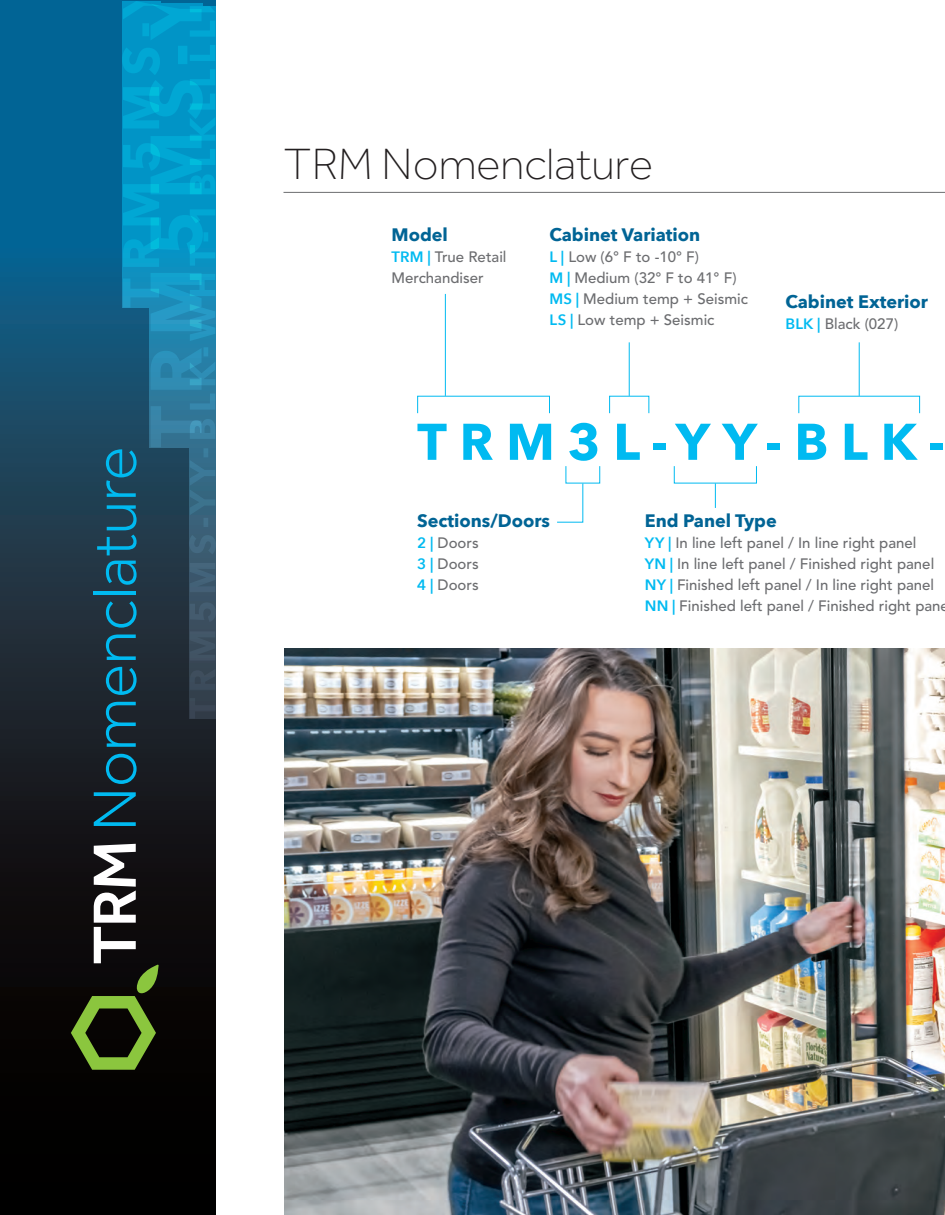
<style>
.page{position:relative;width:945px;height:1215px;background:#fff}
.page>*{position:absolute;margin:0;border:0;box-sizing:border-box;transform-origin:0 0}
.t1{font:300 63px "Effra CC";color:#00baf1}
.t2{font:700 51px "Avenir Next";letter-spacing:.25em;color:#00baf1}
.t3{font:100 45px "Effra CC";color:#231f20}
.t4{font:700 18px "Avenir Next";color:#016495}
.t5{font:500 15px/21px "Avenir LT Std";color:#6c6d70}
.s1{font-weight:600;color:#fff}
.s2{font-family:"Avenir Next";font-weight:600;color:#00baf1}
</style>
<div class="page">
<svg style="left:0;top:0;width:216px;height:1215px;background:#0e2a3a"></svg>
<svg style="left:71px;top:965px;width:88px;height:105px;background:#324317"></svg>
<svg style="left:122px;top:1px;width:94px;height:718px;background:#187192"></svg>
<img style="left:284px;top:649px;width:661px;height:565px">
<hr style="left:284px;top:192px;width:661px;height:1px;background:#6c6d70">
<hr style="left:445px;top:294px;width:1px;height:102px;background:#00baf1">
<hr style="left:859px;top:342px;width:1px;height:54px;background:#00baf1">
<svg style="left:557px;top:483px;width:27px;height:40px"></svg>
<svg style="left:715px;top:484px;width:1px;height:24px"></svg>
<hr style="left:629px;top:342px;width:1px;height:54px;background:#00baf1">
<h1 class="t1" style="left:79px;top:965px;width:519px;rotate:-90deg"><span class="s1">TRM</span> Nomenclature</h1>
<h3 class="t3" style="left:284px;top:138px;width:371px">TRM Nomenclature</h3>
<p class="t4" style="left:392px;top:219px;width:58px">Model</p>
<p class="t5" style="left:392px;top:247px;width:117px"><span class="s2">TRM |</span> True Retail<br>Merchandiser</p>
<p class="t4" style="left:549px;top:219px;width:152px">Cabinet Variation</p>
<p class="t5" style="left:549px;top:247px;width:200px"><span class="s2">L |</span> Low (6° F to -10° F)<br><span class="s2">M |</span> Medium (32° F to 41° F)<br><span class="s2">MS |</span> Medium temp + Seismic<br><span class="s2">LS |</span> Low temp + Seismic</p>
<p class="t4" style="left:785px;top:286px;width:144px">Cabinet Exterior</p>
<p class="t5" style="left:785px;top:313px;width:114px"><span class="s2">BLK |</span> Black (027)</p>
<h2 class="t2" style="left:417px;top:398px;width:529px">TRM3L-YY-BLK-</h2>
<p class="t4" style="left:417px;top:506px;width:134px">Sections/Doors</p>
<p class="t5" style="left:417px;top:533px;width:63px;text-align:justify"><span class="s2">2 |</span> Doors <span class="s2">3 |</span> Doors <span class="s2">4 |</span> Doors</p>
<p class="t4" style="left:645px;top:506px;width:133px">End Panel Type</p>
<p class="t5" style="left:645px;top:533px;width:306px"><span class="s2">YY |</span> In line left panel / In line right panel<br><span class="s2">YN |</span> In line left panel / Finished right panel <span class="s2">NY |</span> Finished left panel / In line right panel <span class="s2">NN |</span> Finished left panel / Finished right pane</p>
</div>
